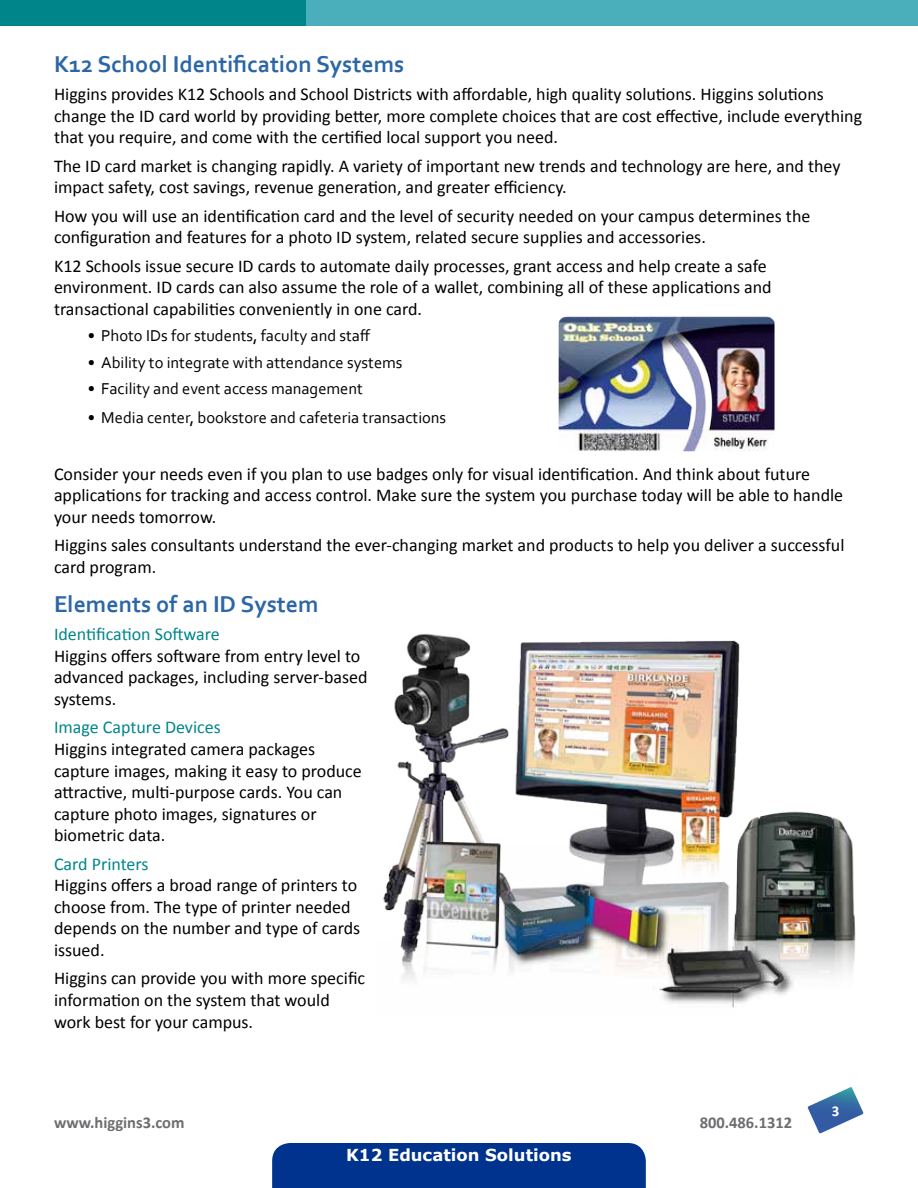
<style>
.page{position:relative;width:918px;height:1188px;background:#fff}
.page>*{position:absolute;margin:0;border:0;box-sizing:border-box;transform-origin:0 0}
.t1{font:700 24px "Corbel";color:#2c66a6}
.t2{font:18px/21.6px "Calibri";color:#000}
.t3{font:18px "Calibri";color:#00858a}
.t4{font:16.5px "Corbel";color:#000}
.t5{font:700 16.5px "Calibri";color:#6d6e71}
.t6{font:700 16.5px "Verdana";color:#fff}
.t7{font:700 15px "Calibri";color:#fff}
</style>
<div class="page">
<div style="left:0;top:0;width:306px;height:26px;background:#00858a"></div>
<div style="left:306px;top:0;width:612px;height:26px;background:#4bafbb"></div>
<svg style="left:807px;top:1086px;width:57px;height:48px"></svg>
<div style="left:272px;top:1143px;width:374px;height:45px;background:#00338d"></div>
<img style="left:559px;top:316px;width:216px;height:135px">
<img style="left:383px;top:634px;width:473px;height:374px">
<h1 class="t1" style="left:54px;top:49px;width:352px">K12 School Identification Systems</h1>
<p class="t2" style="left:54px;top:83px;width:810px">Higgins provides K12 Schools and School Districts with affordable, high quality solutions. Higgins solutions change the ID card world by providing better, more complete choices that are cost effective, include everything that you require, and come with the certified local support you need.</p>
<p class="t2" style="left:54px;top:155px;width:788px">The ID card market is changing rapidly. A variety of important new trends and technology are here, and they impact safety, cost savings, revenue generation, and greater efficiency.</p>
<p class="t2" style="left:54px;top:205px;width:758px">How you will use an identification card and the level of security needed on your campus determines the configuration and features for a photo ID system, related secure supplies and accessories.</p>
<p class="t2" style="left:54px;top:255px;width:719px">K12 Schools issue secure ID cards to automate daily processes, grant access and help create a safe environment. ID cards can also assume the role of a wallet, combining all of these applications and transactional capabilities conveniently in one card.</p>
<p class="t4" style="left:88px;top:326px;width:284px">• Photo IDs for students, faculty and staff</p>
<p class="t4" style="left:88px;top:352px;width:316px">• Ability to integrate with attendance systems</p>
<p class="t4" style="left:88px;top:379px;width:277px">• Facility and event access management</p>
<p class="t4" style="left:88px;top:407px;width:360px">• Media center, bookstore and cafeteria transactions</p>
<p class="t2" style="left:54px;top:463px;width:791px">Consider your needs even if you plan to use badges only for visual identification. And think about future applications for tracking and access control. Make sure the system you purchase today will be able to handle your needs tomorrow.</p>
<p class="t2" style="left:54px;top:534px;width:792px">Higgins sales consultants understand the ever-changing market and products to help you deliver a successful card program.</p>
<h1 class="t1" style="left:54px;top:589px;width:266px">Elements of an ID System</h1>
<p class="t3" style="left:54px;top:623px;width:167px">Identification Software</p>
<p class="t2" style="left:54px;top:645px;width:315px">Higgins offers software from entry level to advanced packages, including server-based systems.</p>
<p class="t3" style="left:54px;top:716px;width:168px">Image Capture Devices</p>
<p class="t2" style="left:54px;top:738px;width:309px">Higgins integrated camera packages capture images, making it easy to produce attractive, multi-purpose cards. You can capture photo images, signatures or biometric data.</p>
<p class="t3" style="left:54px;top:852px;width:96px">Card Printers</p>
<p class="t2" style="left:54px;top:875px;width:308px">Higgins offers a broad range of printers to choose from. The type of printer needed depends on the number and type of cards issued.</p>
<p class="t2" style="left:54px;top:968px;width:313px">Higgins can provide you with more specific information on the system that would work best for your campus.</p>
<p class="t5" style="left:54px;top:1112px;width:132px">www.higgins3.com</p>
<p class="t5" style="left:700px;top:1112px;width:94px">800.486.1312</p>
<p class="t6" style="left:346px;top:1143px;width:227px">K12 Education Solutions</p>
<p class="t7" style="left:832px;top:1101px;width:9px">3</p>
</div>
